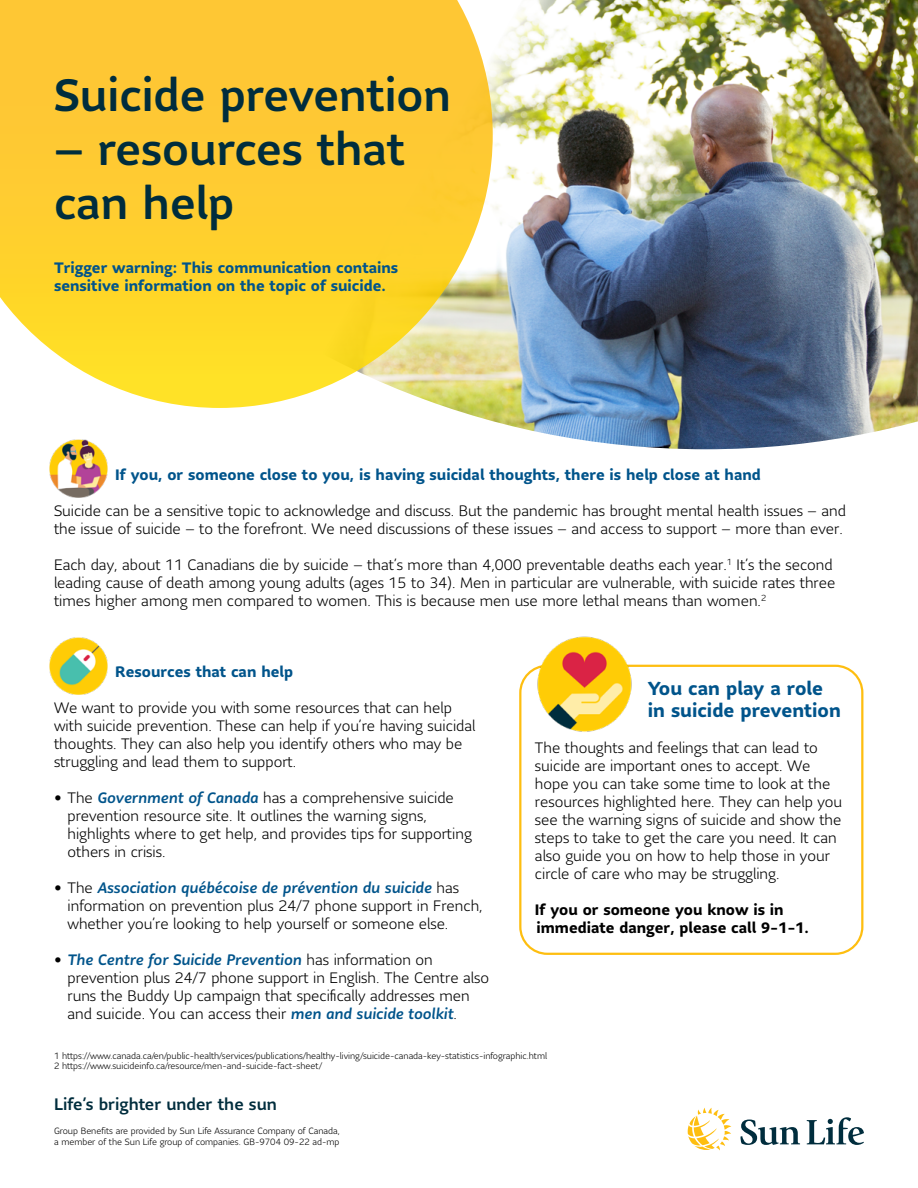
<style>
.page{position:relative;width:918px;height:1188px;background:#fff}
.page>*{position:absolute;margin:0;border:0;box-sizing:border-box;transform-origin:0 0}
.t1{font:500 45px/54px "Sun Life Sans";color:#002d3d}
.t2{font:700 18.75px/22.5px "Sun Life Sans";color:#00548b}
.t3{font:500 16.5px "Sun Life Sans";color:#002d3d}
.t4{font:300 15px/18px "Sun Life Sans";color:#000}
.t5{font:700 15px/18px "Sun Life Sans";color:#00548b}
.t6{font:700 15px/18px "Sun Life Sans";color:#000}
.t7{font:300 9px/10.8px "Sun Life Sans";color:#000}
.s1{font-weight:500;font-style:italic;color:#00548b}
</style>
<div class="page">
<img style="left:49px;top:449px;width:59px;height:49px">
<img style="left:49px;top:637px;width:59px;height:58px">
<img style="left:449px;top:0;width:469px;height:449px">
<svg style="left:0;top:0;width:493px;height:408px;background:#fcd243"></svg>
<div style="left:519px;top:665px;width:344px;height:290px;border:2px solid #febe10;border-radius:27px"></div>
<svg style="left:741px;top:1120px;width:59px;height:25px"></svg>
<svg style="left:807px;top:1117px;width:57px;height:28px"></svg>
<svg style="left:688px;top:1108px;width:43px;height:42px"></svg>
<img style="left:535px;top:636px;width:99px;height:96px">
<h1 class="t1" style="left:54px;top:67px;width:399px">Suicide prevention</h1>
<h1 class="t1" style="left:54px;top:121px;width:353px">– resources that can help</h1>
<p class="t5" style="left:54px;top:259px;width:346px">Trigger warning: This communication contains sensitive information on the topic of suicide.</p>
<p class="t5" style="left:115px;top:465px;width:647px">If you, or someone close to you, is having suicidal thoughts, there is help close at hand</p>
<p class="t4" style="left:54px;top:501px;width:793px">Suicide can be a sensitive topic to acknowledge and discuss. But the pandemic has brought mental health issues – and the issue of suicide – to the forefront. We need discussions of these issues – and access to support – more than ever.</p>
<p class="t4" style="left:54px;top:555px;width:783px">Each day, about 11 Canadians die by suicide – that’s more than 4,000 preventable deaths each year.<sup>1</sup> It’s the second leading cause of death among young adults (ages 15 to 34). Men in particular are vulnerable, with suicide rates three times higher among men compared to women. This is because men use more lethal means than women.<sup>2</sup></p>
<p class="t5" style="left:115px;top:662px;width:179px">Resources that can help</p>
<p class="t4" style="left:54px;top:698px;width:423px">We want to provide you with some resources that can help with suicide prevention. These can help if you’re having suicidal thoughts. They can also help you identify others who may be struggling and lead them to support.</p>
<p class="t4" style="left:68px;top:788px;width:406px;text-indent:-14px">• The <span class="s1">Government of Canada</span> has a comprehensive suicide prevention resource site. It outlines the warning signs, highlights where to get help, and provides tips for supporting others in crisis.</p>
<p class="t4" style="left:68px;top:878px;width:417px;text-indent:-14px">• The <span class="s1">Association québécoise de prévention du suicide</span> has information on prevention plus 24/7 phone support in French, whether you’re looking to help yourself or someone else.</p>
<p class="t4" style="left:68px;top:950px;width:423px;text-indent:-14px">• <span class="s1">The Centre for Suicide Prevention</span> has information on prevention plus 24/7 phone support in English. The Centre also runs the Buddy Up campaign that specifically addresses men and suicide. You can access their <span class="s1">men and suicide toolkit</span>.</p>
<p class="t2" style="left:648px;top:677px;width:195px">You can play a role in suicide prevention</p>
<p class="t4" style="left:535px;top:739px;width:309px">The thoughts and feelings that can lead to suicide are important ones to accept. We hope you can take some time to look at the resources highlighted here. They can help you see the warning signs of suicide and show the steps to take to get the care you need. It can also guide you on how to help those in your circle of care who may be struggling.</p>
<p class="t6" style="left:535px;top:901px;width:276px">If you or someone you know is in immediate danger, please call 9-1-1.</p>
<p class="t7" style="left:54px;top:1050px;width:495px">1 https://www.canada.ca/en/public-health/services/publications/healthy-living/suicide-canada-key-statistics-infographic.html<br>2 https://www.suicideinfo.ca/resource/men-and-suicide-fact-sheet/</p>
<p class="t3" style="left:54px;top:1093px;width:224px">Life’s brighter under the sun</p>
<p class="t7" style="left:54px;top:1125px;width:287px">Group Benefits are provided by Sun Life Assurance Company of Canada, a member of the Sun Life group of companies. GB-9704 09-22 ad-mp</p>
</div>
